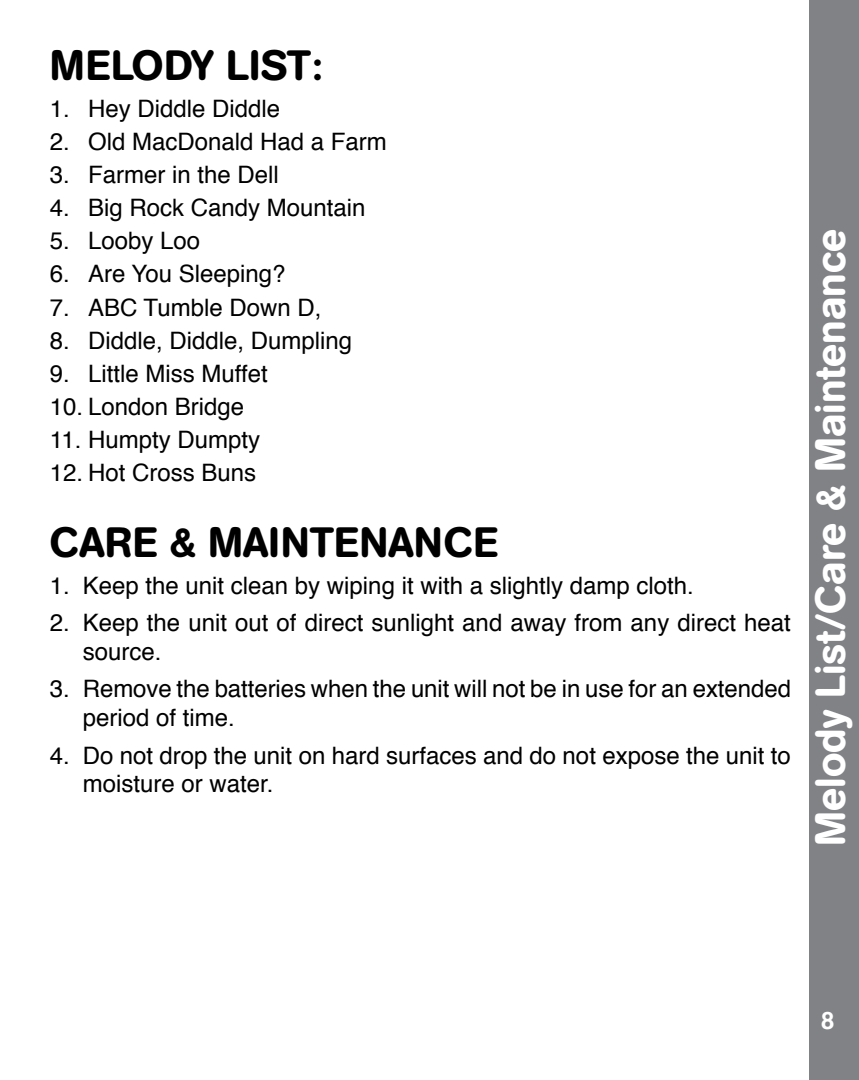
<style>
.page{position:relative;width:859px;height:1080px;background:#fff}
.page>*{position:absolute;margin:0;border:0;box-sizing:border-box;transform-origin:0 0}
.t1{font:500 42px "AG Book Rounded";color:#000}
.t2{font:500 42px "AG Book Rounded";color:#fff}
.t3{font:24px/28.8px "Helvetica";color:#000}
.t4{font:700 24px "Helvetica";color:#fff}
</style>
<div class="page">
<div style="left:809px;top:0;width:50px;height:1080px;background:#808285"></div>
<h1 class="t1" style="left:50px;top:41px;width:274px">MELODY LIST:</h1>
<p class="t3" style="left:50px;top:96px;width:232px">1. Hey Diddle Diddle</p>
<p class="t3" style="left:50px;top:129px;width:339px">2. Old MacDonald Had a Farm</p>
<p class="t3" style="left:50px;top:162px;width:230px">3. Farmer in the Dell</p>
<p class="t3" style="left:50px;top:195px;width:317px">4. Big Rock Candy Mountain</p>
<p class="t3" style="left:50px;top:228px;width:152px">5. Looby Loo</p>
<p class="t3" style="left:50px;top:261px;width:237px">6. Are You Sleeping?</p>
<p class="t3" style="left:50px;top:294px;width:273px">7. ABC Tumble Down D,</p>
<p class="t3" style="left:50px;top:327px;width:304px">8. Diddle, Diddle, Dumpling</p>
<p class="t3" style="left:50px;top:360px;width:219px">9. Little Miss Muffet</p>
<p class="t3" style="left:50px;top:393px;width:196px">10. London Bridge</p>
<p class="t3" style="left:50px;top:426px;width:212px">11. Humpty Dumpty</p>
<p class="t3" style="left:50px;top:459px;width:208px">12. Hot Cross Buns</p>
<h1 class="t1" style="left:50px;top:518px;width:450px">CARE &amp; MAINTENANCE</h1>
<p class="t3" style="left:50px;top:573px;width:645px">1. Keep the unit clean by wiping it with a slightly damp cloth.</p>
<p class="t3" style="left:83px;top:610px;width:710px;text-indent:-33px">2. Keep the unit out of direct sunlight and away from any direct heat source.</p>
<p class="t3" style="left:83px;top:676px;width:710px;text-indent:-33px">3. Remove the batteries when the unit will not be in use for an extended period of time.</p>
<p class="t3" style="left:83px;top:742px;width:710px;text-indent:-33px">4. Do not drop the unit on hard surfaces and do not expose the unit to moisture or water.</p>
<h1 class="t2" style="left:806px;top:846px;width:618px;rotate:-90deg">Melody List/Care &amp; Maintenance</h1>
<p class="t4" style="left:821px;top:1004px;width:15px">8</p>
</div>
